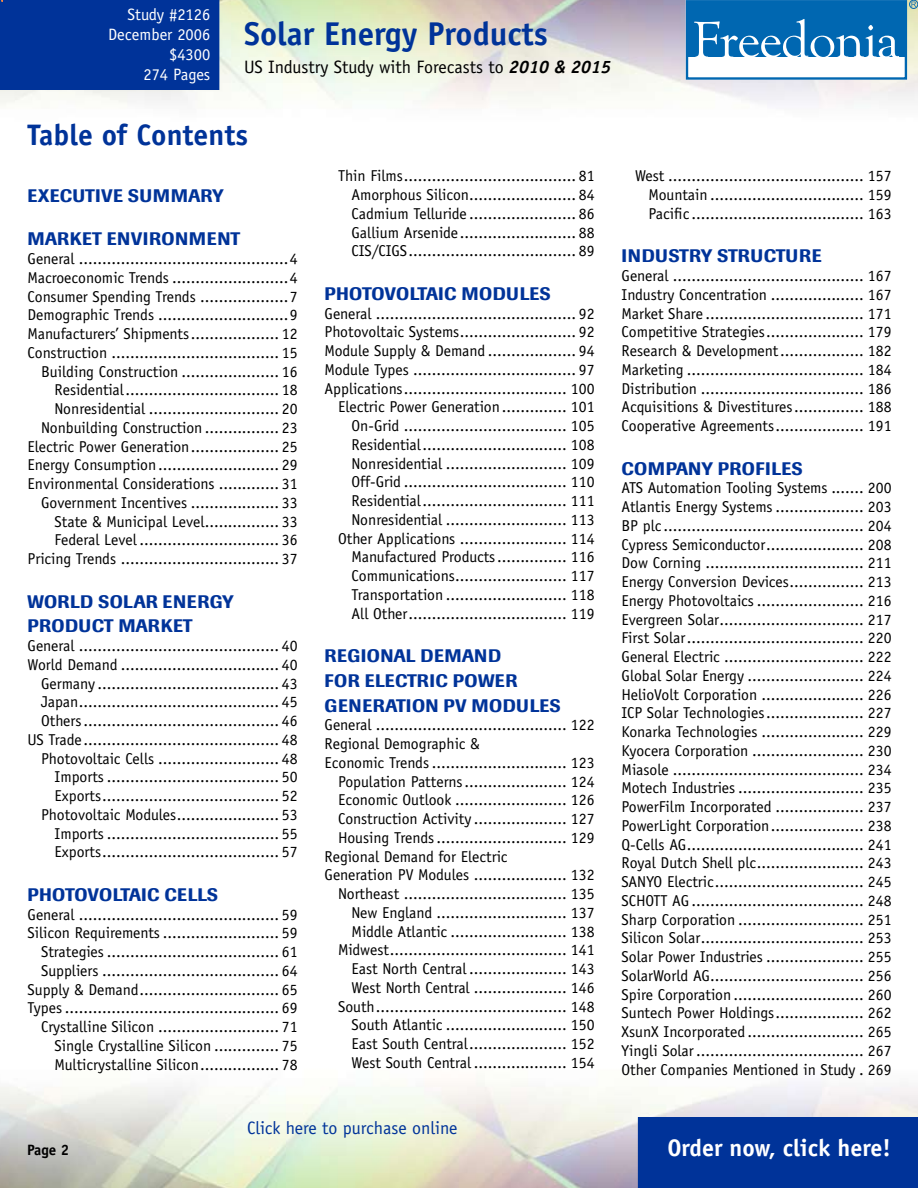
<style>
.page{position:relative;width:918px;height:1188px;background:#fff}
.page>*{position:absolute;margin:0;border:0;box-sizing:border-box;transform-origin:0 0}
.t1{font:700 33px "Officina Sans";color:#039}
.t2{font:700 29.7px "Officina Sans";color:#039}
.t3{font:700 24px "Officina Sans";color:#fff}
.t4{font:500 18px "Imago";letter-spacing:.02em;color:#039}
.t5{font:18px "Officina Sans";color:#000}
.t6{font:18px "Officina Sans";color:#039}
.t7{font:16.5px/19.8px "Officina Sans";color:#fff;text-align:right}
.t8{font:15.75px/18.8px "Officina Sans";color:#000;text-align:right}
.t9{font:700 15px "Officina Sans";color:#000}
.s1{font-weight:700;font-style:italic}
</style>
<div class="page">
<div style="left:638px;top:1117px;width:280px;height:71px;background:#039"></div>
<div style="left:686px;top:0;width:221px;height:80px;border:2px solid #0067b1"></div>
<div style="left:687px;top:1px;width:218px;height:56px;background:#0067b1"></div>
<svg style="left:694px;top:19px;width:205px;height:38px"></svg>
<div style="left:909px;top:0;width:9px;height:9px;border:1px solid #0067b1;border-radius:50%"></div>
<svg style="left:911px;top:2px;width:5px;height:5px"></svg>
<div style="left:0;top:0;width:219px;height:90px;background:#039"></div>
<p class="t7" style="left:108px;top:5px;width:104px">Study #2126<br>December 2006 $4300<br>274 Pages</p>
<h1 class="t1" style="left:244px;top:13px;width:305px">Solar Energy Products</h1>
<p class="t5" style="left:244px;top:57px;width:369px">US Industry Study with Forecasts to <span class="s1">2010 &amp; 2015</span></p>
<h2 class="t2" style="left:28px;top:116px;width:222px">Table of Contents</h2>
<p class="t4" style="left:28px;top:185px;width:198px">EXECUTIVE SUMMARY</p>
<p class="t4" style="left:28px;top:228px;width:214px">MARKET ENVIRONMENT</p>
<p class="t8" style="left:28px;top:249px;width:271px">General .............................................4<br>Macroeconomic Trends .........................4<br>Consumer Spending Trends ...................7<br>Demographic Trends ............................9<br>Manufacturers’ Shipments................... 12<br>Construction .................................... 15<br>Building Construction ..................... 16<br>Residential................................. 18<br>Nonresidential ............................ 20<br>Nonbuilding Construction ................ 23<br>Electric Power Generation................... 25<br>Energy Consumption.......................... 29<br>Environmental Considerations ............. 31<br>Government Incentives ................... 33<br>State &amp; Municipal Level................ 33<br>Federal Level .............................. 36<br>Pricing Trends .................................. 37</p>
<p class="t4" style="left:28px;top:590px;width:148px">WORLD SO LAR ENER</p>
<p class="t4" style="left:210px;top:590px;width:26px">GY</p>
<p class="t4" style="left:28px;top:615px;width:64px">PRODUCT</p>
<p class="t4" style="left:118px;top:615px;width:14px">MARKET</p>
<p class="t8" style="left:28px;top:636px;width:271px">General ........................................... 40<br>World Demand .................................. 40<br>Germany ....................................... 43<br>Japan........................................... 45<br>Others.......................................... 46<br>US Trade.......................................... 48<br>Photovoltaic Cells .......................... 48<br>Imports ..................................... 50<br>Exports...................................... 52<br>Photovoltaic Modules...................... 53<br>Imports ..................................... 55<br>Exports...................................... 57</p>
<p class="t4" style="left:28px;top:884px;width:38px">PHOTOVO</p>
<p class="t4" style="left:113px;top:884px;width:19px">LTAIC</p>
<p class="t4" style="left:165px;top:884px;width:54px">CE LLS</p>
<p class="t8" style="left:28px;top:905px;width:271px">General ........................................... 59<br>Silicon Requirements ......................... 59<br>Strategies ..................................... 61<br>Suppliers ...................................... 64<br>Supply &amp; Demand.............................. 65<br>Types .............................................. 69<br>Crystalline Silicon .......................... 71<br>Single Crystalline Silicon .............. 75<br>Multicrystalline Silicon................. 78</p>
<p class="t8" style="left:352px;top:167px;width:245px;text-align:justify;text-indent:-14px">Thin Films..................................... 81<br>Amorphous Silicon....................... 84<br>Cadmium Telluride ....................... 86<br>Gallium Arsenide......................... 88<br>CIS/CIGS.................................... 89</p>
<p class="t4" style="left:325px;top:283px;width:38px">PHOTOVO</p>
<p class="t4" style="left:410px;top:283px;width:19px">LTAIC</p>
<p class="t4" style="left:462px;top:283px;width:79px">MODULES</p>
<p class="t8" style="left:325px;top:304px;width:271px">General ........................................... 92<br>Photovoltaic Systems......................... 92<br>Module Supply &amp; Demand ................... 94<br>Module Types ................................... 97<br>Applications................................... 100<br>Electric Power Generation.............. 101<br>On-Grid ................................... 105<br>Residential............................... 108<br>Nonresidential .......................... 109<br>Off-Grid ................................... 110<br>Residential............................... 111<br>Nonresidential .......................... 113<br>Other Applications ....................... 114<br>Manufactured Products............... 116<br>Communications........................ 117<br>Transportation .......................... 118<br>All Other.................................. 119</p>
<p class="t4" style="left:325px;top:645px;width:49px">REGIONA</p>
<p class="t4" style="left:406px;top:645px;width:42px">L DEMAN</p>
<p class="t4" style="left:488px;top:645px;width:15px">D</p>
<p class="t4" style="left:325px;top:670px;width:72px">FOR ELECTRIC</p>
<p class="t4" style="left:453px;top:670px;width:54px">POWER</p>
<p class="t4" style="left:325px;top:694px;width:26px">GENERATION</p>
<p class="t4" style="left:444px;top:694px;width:107px">PV MODULES</p>
<p class="t8" style="left:325px;top:716px;width:271px">General ......................................... 122</p>
<p class="t8" style="left:325px;top:734px;width:157px">Regional Demographic &amp;</p>
<p class="t8" style="left:325px;top:753px;width:271px">Economic Trends ............................. 123</p>
<p class="t8" style="left:338px;top:772px;width:258px">Population Patterns...................... 124</p>
<p class="t8" style="left:338px;top:791px;width:258px">Economic Outlook ........................ 126</p>
<p class="t8" style="left:338px;top:809px;width:258px">Construction Activity .................... 127</p>
<p class="t8" style="left:338px;top:828px;width:258px">Housing Trends............................ 129</p>
<p class="t8" style="left:325px;top:847px;width:184px">Regional Demand for Electric</p>
<p class="t8" style="left:325px;top:866px;width:271px">Generation PV Modules .................... 132</p>
<p class="t8" style="left:338px;top:884px;width:258px">Northeast ................................... 135</p>
<p class="t8" style="left:352px;top:903px;width:245px">New England ............................ 137</p>
<p class="t8" style="left:352px;top:922px;width:245px">Middle Atlantic ......................... 138</p>
<p class="t8" style="left:338px;top:941px;width:258px">Midwest...................................... 141</p>
<p class="t8" style="left:352px;top:959px;width:245px">East North Central ..................... 143</p>
<p class="t8" style="left:352px;top:978px;width:245px">West North Central .................... 146</p>
<p class="t8" style="left:338px;top:997px;width:258px">South......................................... 148</p>
<p class="t8" style="left:352px;top:1016px;width:245px">South Atlantic .......................... 150</p>
<p class="t8" style="left:352px;top:1034px;width:245px">East South Central..................... 152</p>
<p class="t8" style="left:352px;top:1053px;width:245px">West South Central .................... 154</p>
<p class="t8" style="left:649px;top:167px;width:245px;text-align:justify;text-indent:-14px">West .......................................... 157<br>Mountain ................................. 159<br>Pacific ..................................... 163</p>
<p class="t4" style="left:622px;top:245px;width:46px">INDUSTRY</p>
<p class="t4" style="left:717px;top:245px;width:13px">STRUCTURE</p>
<p class="t8" style="left:622px;top:266px;width:272px;text-align:justify">General ......................................... 167<br>Industry Concentration .................... 167<br>Market Share .................................. 171<br>Competitive Strategies..................... 179<br>Research &amp; Development.................. 182<br>Marketing ...................................... 184<br>Distribution ................................... 186<br>Acquisitions &amp; Divestitures............... 188<br>Cooperative Agreements................... 191</p>
<p class="t4" style="left:622px;top:457px;width:183px">COMPANY PROFILES</p>
<p class="t8" style="left:622px;top:479px;width:271px;text-align:justify">ATS Automation Tooling Systems ....... 200<br>Atlantis Energy Systems ................... 203<br>BP plc ........................................... 204<br>Cypress Semiconductor..................... 208<br>Dow Corning .................................. 211<br>Energy Conversion Devices................ 213<br>Energy Photovoltaics ....................... 216<br>Evergreen Solar............................... 217<br>First Solar...................................... 220<br>General Electric .............................. 222<br>Global Solar Energy ......................... 224<br>HelioVolt Corporation ...................... 226<br>ICP Solar Technologies..................... 227<br>Konarka Technologies ...................... 229<br>Kyocera Corporation ........................ 230<br>Miasole ......................................... 234<br>Motech Industries ........................... 235<br>PowerFilm Incorporated ................... 237<br>PowerLight Corporation.................... 238<br>Q-Cells AG...................................... 241<br>Royal Dutch Shell plc....................... 243<br>SANYO Electric................................ 245<br>SCHOTT AG ..................................... 248<br>Sharp Corporation ........................... 251<br>Silicon Solar................................... 253<br>Solar Power Industries ..................... 255<br>SolarWorld AG................................. 256<br>Spire Corporation ............................ 260<br>Suntech Power Holdings................... 262<br>XsunX Incorporated ......................... 265<br>Yingli Solar.................................... 267<br>Other Companies Mentioned in Study . 269</p>
<p class="t6" style="left:247px;top:1117px;width:212px">Click here to purchase online</p>
<p class="t9" style="left:27px;top:1140px;width:31px">Page</p>
<h3 class="t3" style="left:667px;top:1133px;width:225px">Order now, click here!</h3>
</div>
